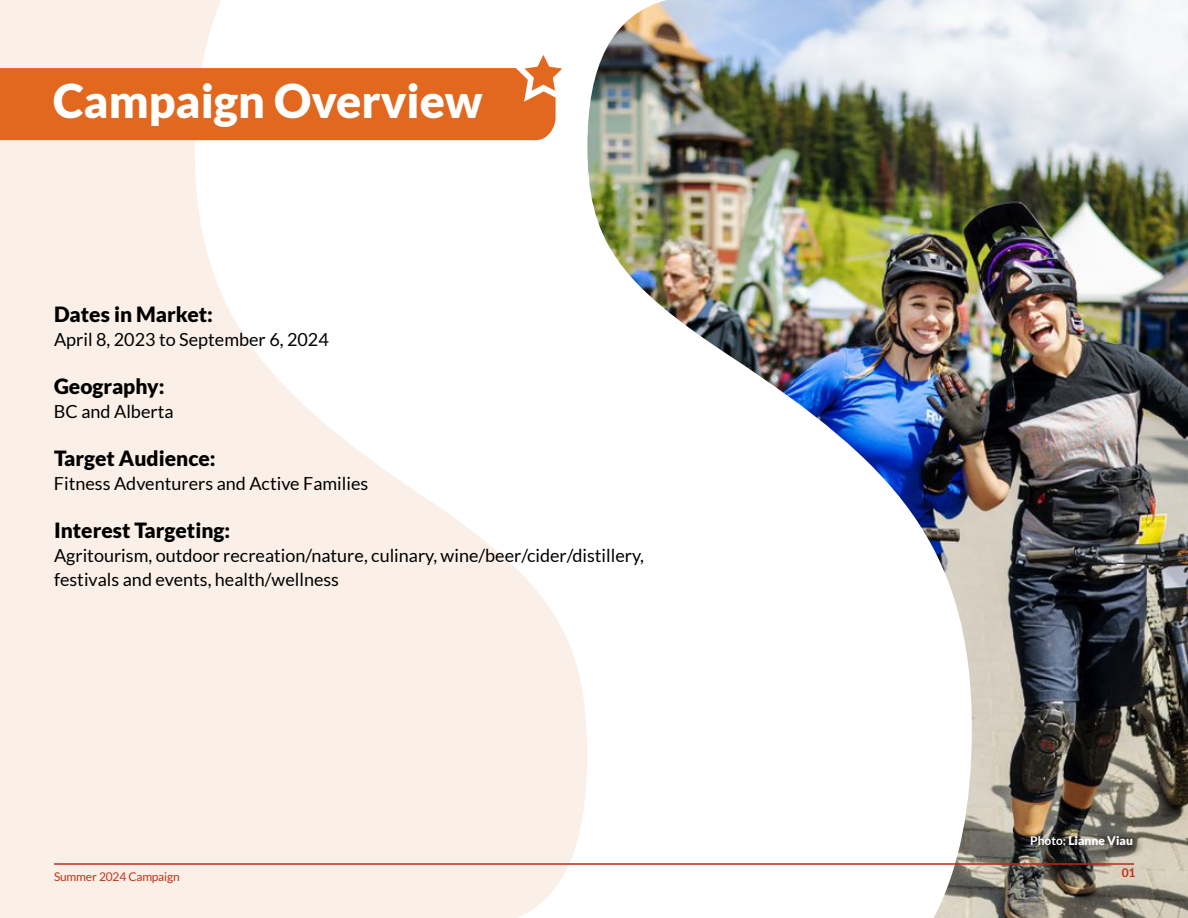
<style>
.page{position:relative;width:1188px;height:918px;background:#fff}
.page>*{position:absolute;margin:0;border:0;box-sizing:border-box;transform-origin:0 0}
.t1{font:900 46.5px "Lato";color:#fff}
.t2{font:900 21px "Lato";color:#000}
.t3{font:18px/24px "Lato";color:#000}
.t4{font:12px "Lato";letter-spacing:-.02em;color:#bd2e1a}
.t5{font:900 12px "Lato";color:#fff}
.t6{font:700 12px "Lato";color:#bd2e1a}
.s1{font-weight:700}
</style>
<div class="page">
<img style="left:587px;top:0;width:601px;height:918px">
<hr style="left:54px;top:863px;width:1080px;height:2px;background:#bb2a19">
<svg style="left:0;top:0;width:587px;height:918px;fill:#fbf0e8"></svg>
<svg style="left:0;top:55px;width:562px;height:85px;background:#e58143"></svg>
<svg style="left:1028px;top:832px;width:116px;height:25px;background:#5a5850"></svg>
<h1 class="t1" style="left:53px;top:74px;width:431px">Campaign Overview</h1>
<p class="t2" style="left:54px;top:302px;width:161px">Dates in Market:</p>
<p class="t3" style="left:54px;top:327px;width:276px">April 8, 2023 to September 6, 2024</p>
<p class="t2" style="left:54px;top:374px;width:112px">Geography:</p>
<p class="t3" style="left:54px;top:399px;width:121px">BC and Alberta</p>
<p class="t2" style="left:54px;top:446px;width:163px">Target Audience:</p>
<p class="t3" style="left:54px;top:471px;width:316px">Fitness Adventurers and Active Families</p>
<p class="t2" style="left:54px;top:518px;width:178px">Interest Targeting:</p>
<p class="t3" style="left:54px;top:543px;width:592px">Agritourism, outdoor recreation/nature, culinary, wine/beer/cider/distillery, festivals and events, health/wellness</p>
<p class="t5" style="left:1030px;top:833px;width:104px"><span class="s1">Photo:</span> Lianne Viau</p>
<p class="t4" style="left:54px;top:870px;width:127px">Summer 2024 Campaign</p>
<p class="t6" style="left:1122px;top:866px;width:15px">01</p>
</div>
